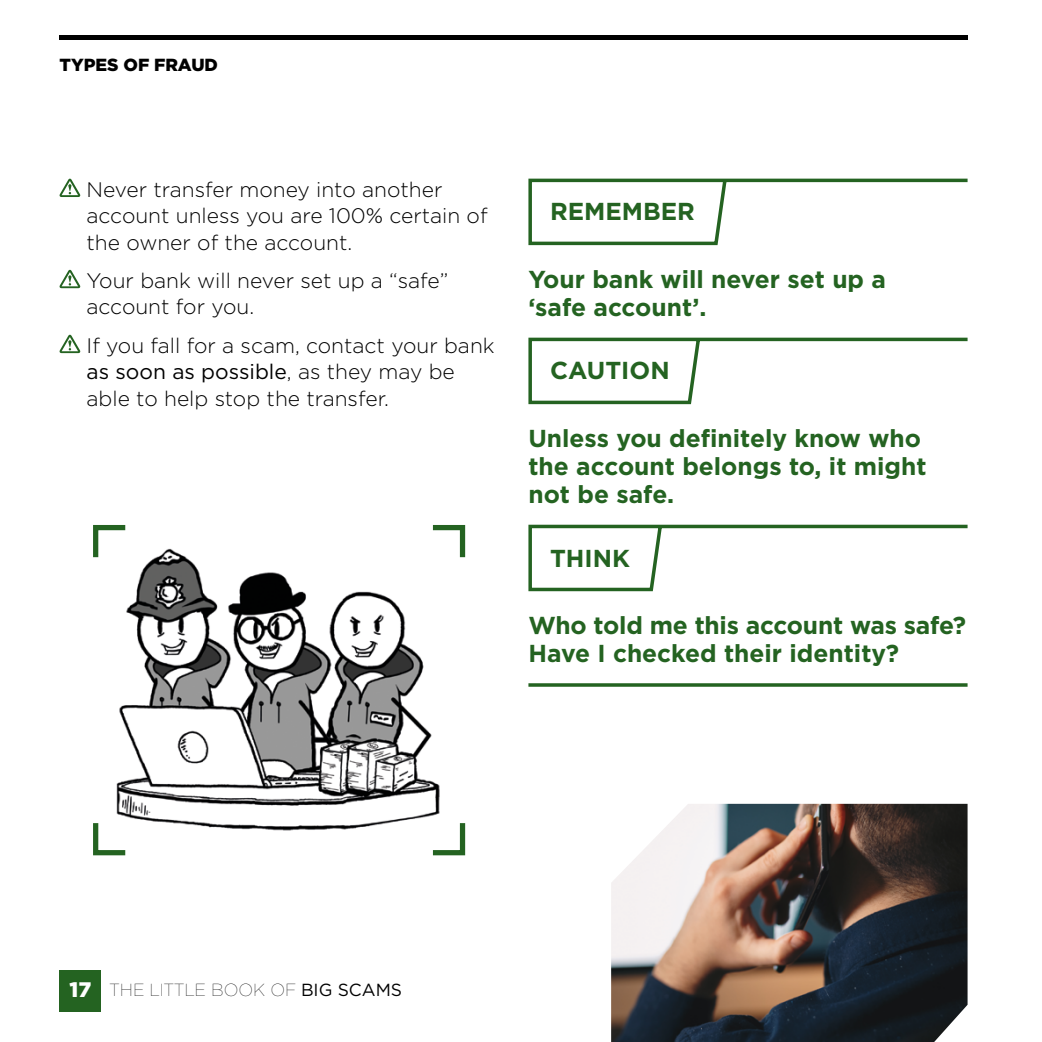
<style>
.page{position:relative;width:1042px;height:1042px;background:#fff}
.page>*{position:absolute;margin:0;border:0;box-sizing:border-box;transform-origin:0 0}
.t1{font:700 24.5px/28px "Gotham";color:#246321}
.t2{font:300 21px/26.2px "Gotham";color:#000}
.t3{font:100 17.5px "Gotham";color:#000}
.t4{font:900 17.5px "Gotham";color:#000}
.s1{font-weight:400}
.s2{font-weight:900;font-size:21px;color:#fff}
</style>
<div class="page">
<div style="left:60px;top:970px;width:41px;height:41px;background:#246321"></div>
<div style="left:60px;top:35px;width:907px;height:5px;background:#000"></div>
<svg style="left:59px;top:178px;width:22px;height:19px"></svg>
<svg style="left:59px;top:269px;width:22px;height:19px"></svg>
<svg style="left:59px;top:334px;width:22px;height:19px"></svg>
<img style="left:116px;top:548px;width:324px;height:283px">
<svg style="left:528px;top:178px;width:440px;height:68px"></svg>
<svg style="left:528px;top:337px;width:440px;height:68px"></svg>
<img style="left:611px;top:804px;width:356px;height:238px">
<svg style="left:528px;top:524px;width:440px;height:68px"></svg>
<svg style="left:528px;top:683px;width:439px;height:4px;background:#3e763c"></svg>
<svg style="left:93px;top:525px;width:37px;height:37px"></svg>
<svg style="left:428px;top:818px;width:38px;height:38px"></svg>
<svg style="left:428px;top:525px;width:38px;height:37px"></svg>
<svg style="left:93px;top:818px;width:37px;height:38px"></svg>
<p class="t4" style="left:60px;top:53px;width:160px">TYPES OF FRAUD</p>
<p class="t2" style="left:87px;top:176px;width:403px">Never transfer money into another account unless you are 100% certain of the owner of the account.</p>
<p class="t2" style="left:87px;top:267px;width:363px">Your bank will never set up a “safe” account for you.</p>
<p class="t2" style="left:87px;top:332px;width:409px">If you fall for a scam, contact your bank <span class="s1">as soon as possible</span>, as they may be able to help stop the transfer.</p>
<p class="t1" style="left:550px;top:198px;width:146px">REMEMBER</p>
<p class="t1" style="left:528px;top:265px;width:359px">Your bank will never set up a ‘safe account’.</p>
<p class="t1" style="left:550px;top:357px;width:121px">CAUTION</p>
<p class="t1" style="left:528px;top:424px;width:400px">Unless you definitely know who the account belongs to, it might not be safe.</p>
<p class="t1" style="left:550px;top:544px;width:81px">THINK</p>
<p class="t1" style="left:528px;top:611px;width:439px">Who told me this account was safe?<br>Have I checked their identity?</p>
<p class="t3" style="left:69px;top:979px;width:334px"><span class="s2">17</span> THE LITTLE BOOK OF <span class="s1">BIG SCAMS</span></p>
</div>
